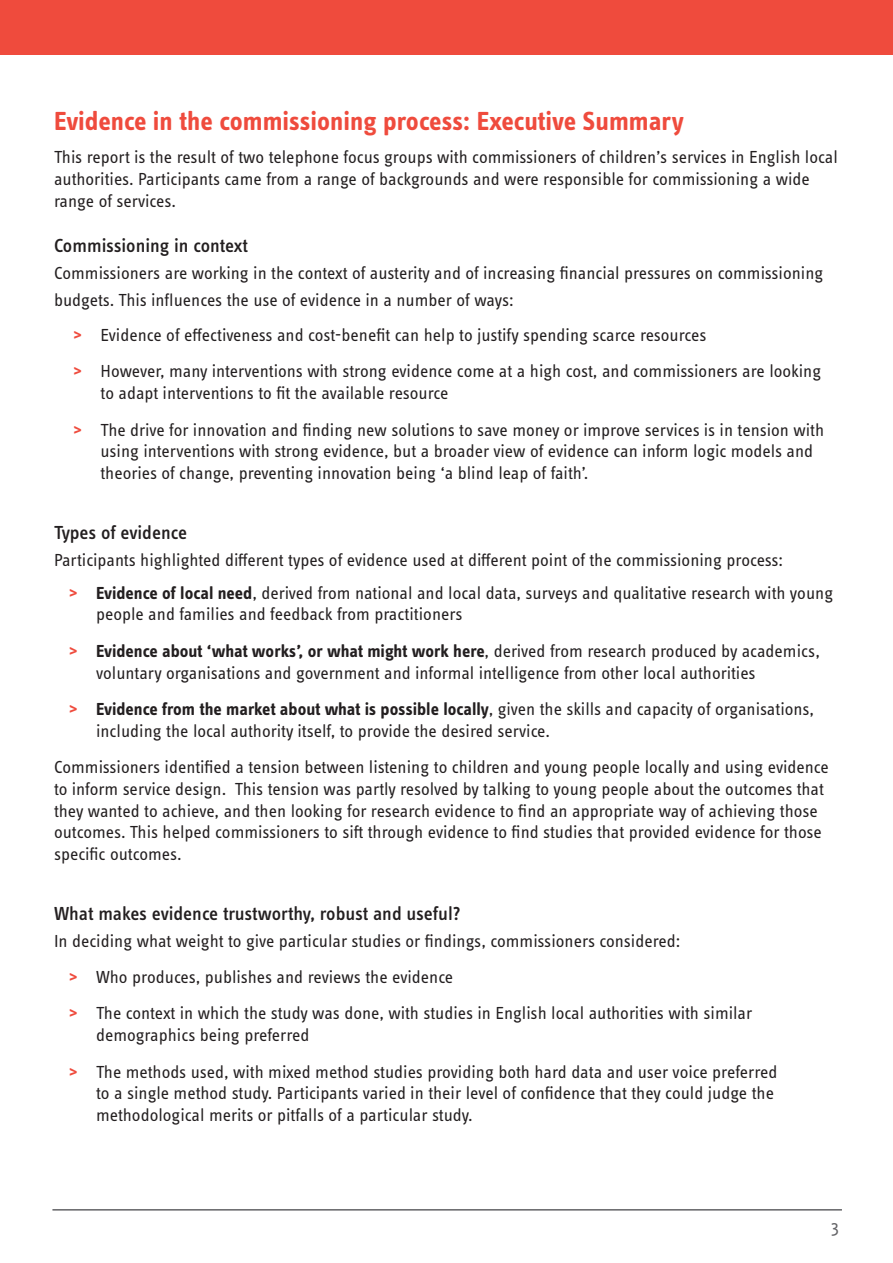
<style>
.page{position:relative;width:893px;height:1263px;background:#fff}
.page>*{position:absolute;margin:0;border:0;box-sizing:border-box;transform-origin:0 0}
.Heading_1{font:700 27px "Info Text Pro";color:#ef4b3d}
.t1{font:500 19.5px "Info Text Pro";color:#231f20}
.RiP_Bullet_points{font:18px/21.6px "Info Text Pro";color:#231f20}
.No_Spacing{font:18px/21.6px "Info Text Pro";color:#231f20}
.t2{font:18px "Info Text Pro";color:#636366}
.s1{font-weight:700;color:#ef4b3d}
.s2{font-weight:700}
</style>
<div class="page">
<div style="left:0;top:0;width:893px;height:55px;background:#ef4b3d"></div>
<hr style="left:52px;top:1209px;width:790px;height:1px;background:#636366">
<p class="Heading_1" style="left:54px;top:104px;width:631px">Evidence in the commissioning process: Executive Summary</p>
<p class="No_Spacing" style="left:54px;top:146px;width:785px">This report is the result of two telephone focus groups with commissioners of children’s services in English local authorities. Participants came from a range of backgrounds and were responsible for commissioning a wide range of services.</p>
<p class="t1" style="left:54px;top:234px;width:196px">Commissioning in context</p>
<p class="No_Spacing" style="left:54px;top:259px;width:771px;line-height:27px">Commissioners are working in the context of austerity and of increasing financial pressures on commissioning budgets. This influences the use of evidence in a number of ways:</p>
<p class="RiP_Bullet_points" style="left:74px;top:323px;width:634px"><span class="s1">&gt;</span> Evidence of effectiveness and cost-benefit can help to justify spending scarce resources</p>
<p class="RiP_Bullet_points" style="left:100px;top:360px;width:722px;text-indent:-27px"><span class="s1">&gt;</span> However, many interventions with strong evidence come at a high cost, and commissioners are looking to adapt interventions to fit the available resource</p>
<p class="RiP_Bullet_points" style="left:100px;top:418px;width:725px;text-indent:-27px"><span class="s1">&gt;</span> The drive for innovation and finding new solutions to save money or improve services is in tension with using interventions with strong evidence, but a broader view of evidence can inform logic models and theories of change, preventing innovation being ‘a blind leap of faith’.</p>
<p class="t1" style="left:54px;top:521px;width:134px">Types of evidence</p>
<p class="No_Spacing" style="left:54px;top:548px;width:731px">Participants highlighted different types of evidence used at different point of the commissioning process:</p>
<p class="RiP_Bullet_points" style="left:96px;top:581px;width:739px;text-indent:-27px"><span class="s1">&gt;</span> <span class="s2">Evidence of local need</span>, derived from national and local data, surveys and qualitative research with young people and families and feedback from practitioners</p>
<p class="RiP_Bullet_points" style="left:96px;top:640px;width:725px;text-indent:-27px"><span class="s1">&gt;</span> <span class="s2">Evidence about ‘what works’, or what might work here</span>, derived from research produced by academics, voluntary organisations and government and informal intelligence from other local authorities</p>
<p class="RiP_Bullet_points" style="left:96px;top:698px;width:720px;text-indent:-27px"><span class="s1">&gt;</span> <span class="s2">Evidence from the market about what is possible locally</span>, given the skills and capacity of organisations, including the local authority itself, to provide the desired service.</p>
<p class="RiP_Bullet_points" style="left:54px;top:756px;width:776px">Commissioners identified a tension between listening to children and young people locally and using evidence to inform service design. This tension was partly resolved by talking to young people about the outcomes that they wanted to achieve, and then looking for research evidence to find an appropriate way of achieving those outcomes. This helped commissioners to sift through evidence to find studies that provided evidence for those specific outcomes.</p>
<p class="t1" style="left:54px;top:902px;width:408px">What makes evidence trustworthy, robust and useful?</p>
<p class="RiP_Bullet_points" style="left:54px;top:929px;width:628px">In deciding what weight to give particular studies or findings, commissioners considered:</p>
<p class="RiP_Bullet_points" style="left:69px;top:965px;width:386px"><span class="s1">&gt;</span> Who produces, publishes and reviews the evidence</p>
<p class="RiP_Bullet_points" style="left:96px;top:1002px;width:658px;text-indent:-27px"><span class="s1">&gt;</span> The context in which the study was done, with studies in English local authorities with similar demographics being preferred</p>
<p class="RiP_Bullet_points" style="left:96px;top:1060px;width:683px;text-indent:-27px"><span class="s1">&gt;</span> The methods used, with mixed method studies providing both hard data and user voice preferred to a single method study. Participants varied in their level of confidence that they could judge the methodological merits or pitfalls of a particular study.</p>
<p class="t2" style="left:831px;top:1216px;width:9px">3</p>
</div>
